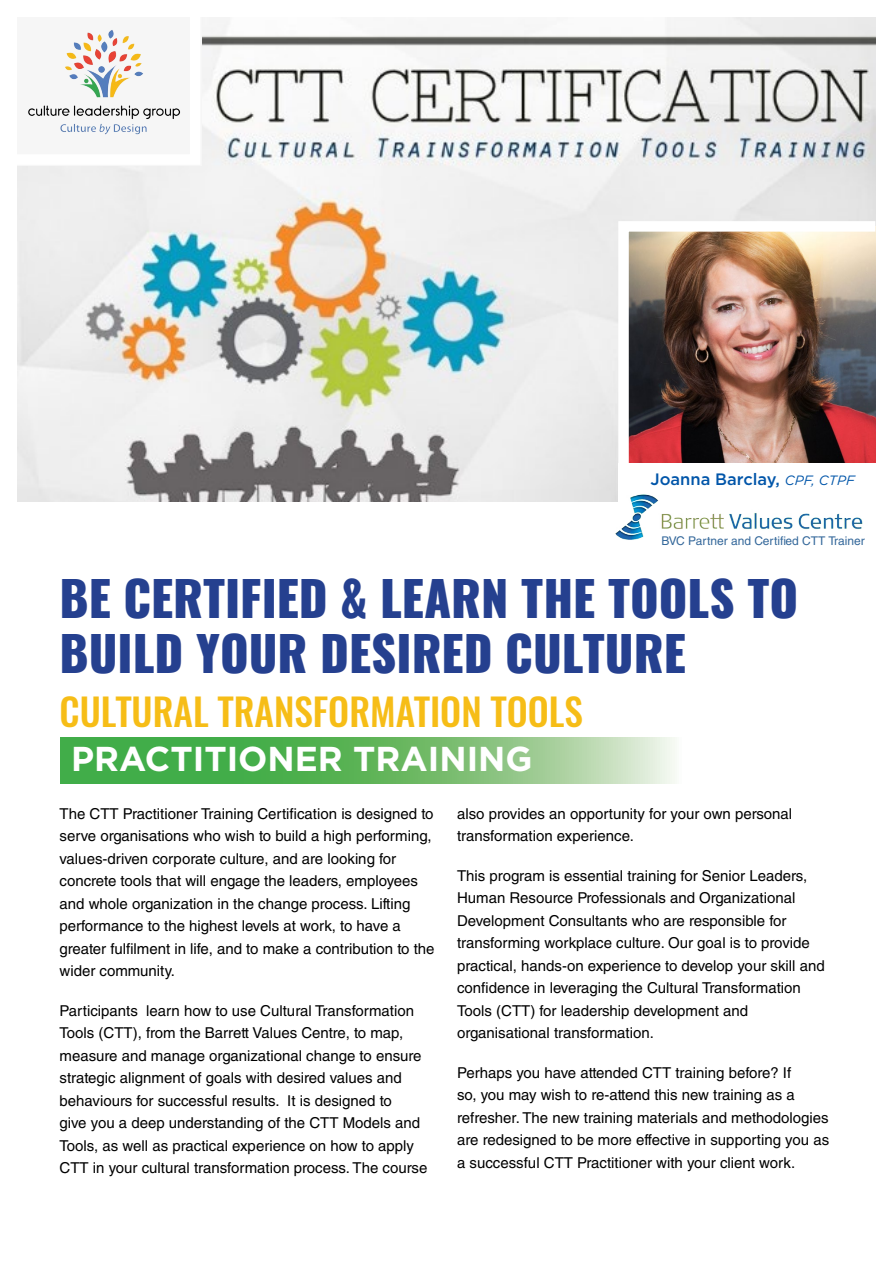
<style>
.page{position:relative;width:893px;height:1263px;background:#fff}
.page>*{position:absolute;margin:0;border:0;box-sizing:border-box;transform-origin:0 0}
.t1{font:800 48px "Oswald";color:#25408f}
.t2{font:500 37.5px "Oswald";color:#f6bd17}
.body{font:700 34.5px "Gotham";color:#fff}
.body-2{font:500 16.5px "Gotham";color:#0055a9}
.body-3{font:15px/22.5px "Helvetica LT Std";color:#000}
.body-4{font:12px "Helvetica LT Std";color:#33679a}
.s1{font-weight:400;font-style:italic;font-size:13.5px}
</style>
<div class="page">
<img style="left:17px;top:17px;width:859px;height:485px">
<svg style="left:60px;top:738px;width:615px;height:45px;background:#71bd6f"></svg>
<img style="left:613px;top:216px;width:263px;height:274px">
<svg style="left:17px;top:17px;width:189px;height:153px"></svg>
<img style="left:21px;top:28px;width:166px;height:110px">
<div style="left:618px;top:463px;width:263px;height:43px;background:#fff"></div>
<img style="left:574px;top:490px;width:289px;height:50px">
<p class="body-2" style="left:650px;top:469px;width:206px">Joanna Barclay, <span class="s1">CPF, CTPF</span></p>
<p class="body-4" style="left:662px;top:533px;width:205px">BVC Partner and Certified CTT Trainer</p>
<p class="t1" style="left:60px;top:565px;width:740px">BE CERTIFIED &amp; LEARN THE TOOLS TO</p>
<p class="t1" style="left:60px;top:619px;width:628px">BUILD YOUR DESIRED CULTURE</p>
<p class="t2" style="left:60px;top:686px;width:525px">CULTURAL TRANSFORMATION TOOLS</p>
<p class="body" style="left:71px;top:736px;width:463px">PRACTITIONER TRAINING</p>
<p class="body-3" style="left:60px;top:802px;width:377px">The CTT Practitioner Training Certification is designed to serve organisations who wish to build a high performing, values-driven corporate culture, and are looking for concrete tools that will engage the leaders, employees and whole organization in the change process. Lifting performance to the highest levels at work, to have a greater fulfilment in life, and to make a contribution to the wider community.</p>
<p class="body-3" style="left:60px;top:999px;width:369px">Participants learn how to use Cultural Transformation Tools (CTT), from the Barrett Values Centre, to map, measure and manage organizational change to ensure strategic alignment of goals with desired values and behaviours for successful results. It is designed to<br>give you a deep understanding of the CTT Models and Tools, as well as practical experience on how to apply CTT in your cultural transformation process. The course</p>
<p class="body-3" style="left:457px;top:802px;width:337px">also provides an opportunity for your own personal transformation experience.</p>
<p class="body-3" style="left:457px;top:864px;width:369px">This program is essential training for Senior Leaders, Human Resource Professionals and Organizational Development Consultants who are responsible for transforming workplace culture. Our goal is to provide practical, hands-on experience to develop your skill and confidence in leveraging the Cultural Transformation Tools (CTT) for leadership development and organisational transformation.</p>
<p class="body-3" style="left:457px;top:1061px;width:374px">Perhaps you have attended CTT training before? If<br>so, you may wish to re-attend this new training as a refresher. The new training materials and methodologies are redesigned to be more effective in supporting you as a successful CTT Practitioner with your client work.</p>
</div>
